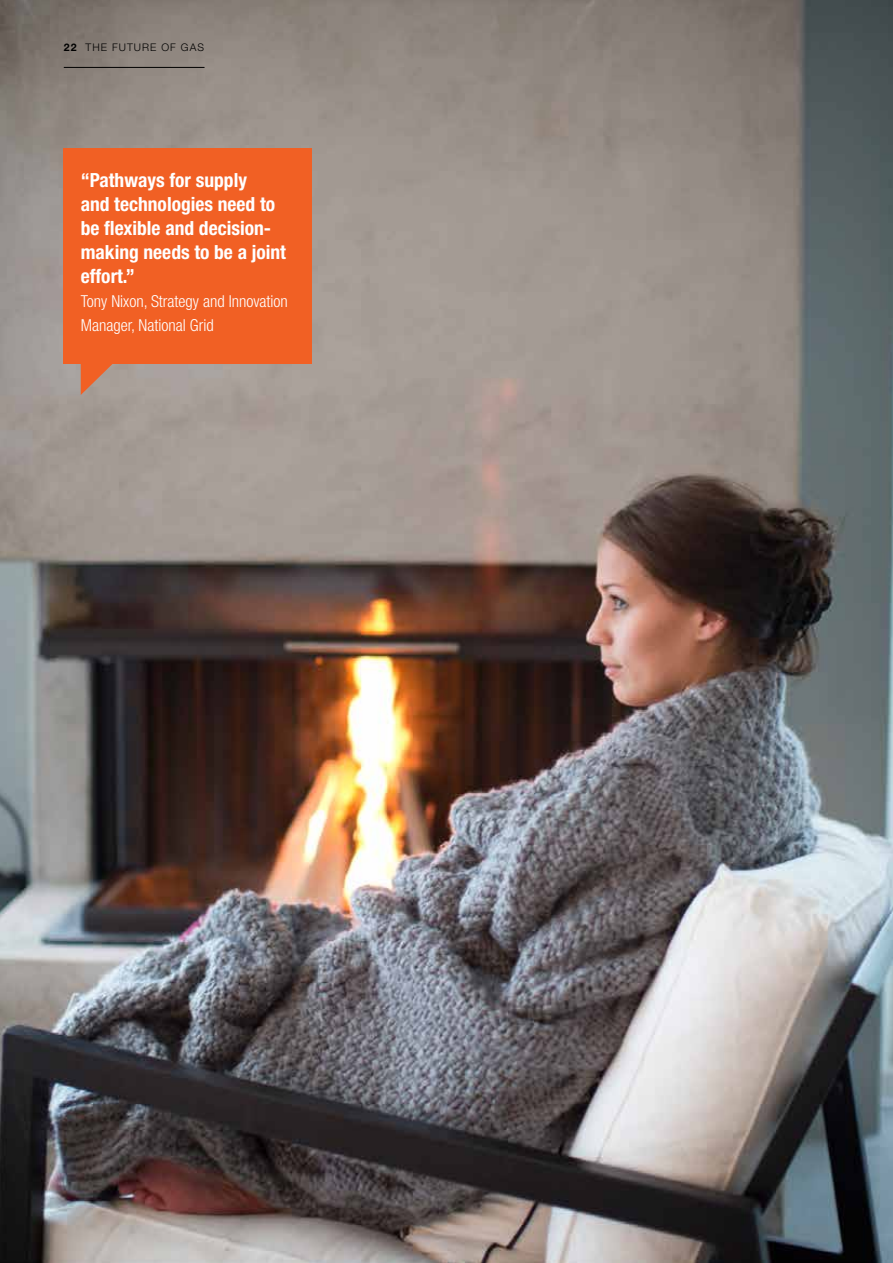
<style>
.page{position:relative;width:893px;height:1263px;background:#fff}
.page>*{position:absolute;margin:0;border:0;box-sizing:border-box;transform-origin:0 0}
.t1{font:700 condensed 19.5px/24px "Helvetica Neue";color:#fff}
.t2{font:300 condensed 16.5px/24px "Helvetica Neue";color:#fff}
.t3{font:300 10.5px "Helvetica Neue";letter-spacing:.1em;color:#000}
.s1{font-weight:700}
</style>
<div class="page">
<img style="left:0;top:0;width:893px;height:1263px">
<hr style="left:64px;top:67px;width:141px;height:1px;background:#000">
<div style="left:63px;top:148px;width:248px;height:216px;background:#f16024"></div>
<svg style="left:81px;top:364px;width:53px;height:31px;background:#bd8c75"></svg>
<p class="t3" style="left:64px;top:41px;width:142px"><span class="s1">22</span> THE FUTURE OF GAS</p>
<p class="t1" style="left:81px;top:167px;width:207px">“Pathways for supply<br>and technologies need to be flexible and decision&shy;making needs to be a joint effort.”</p>
<p class="t2" style="left:81px;top:289px;width:209px">Tony Nixon, Strategy and Innovation<br>Manager, National Grid</p>
</div>
